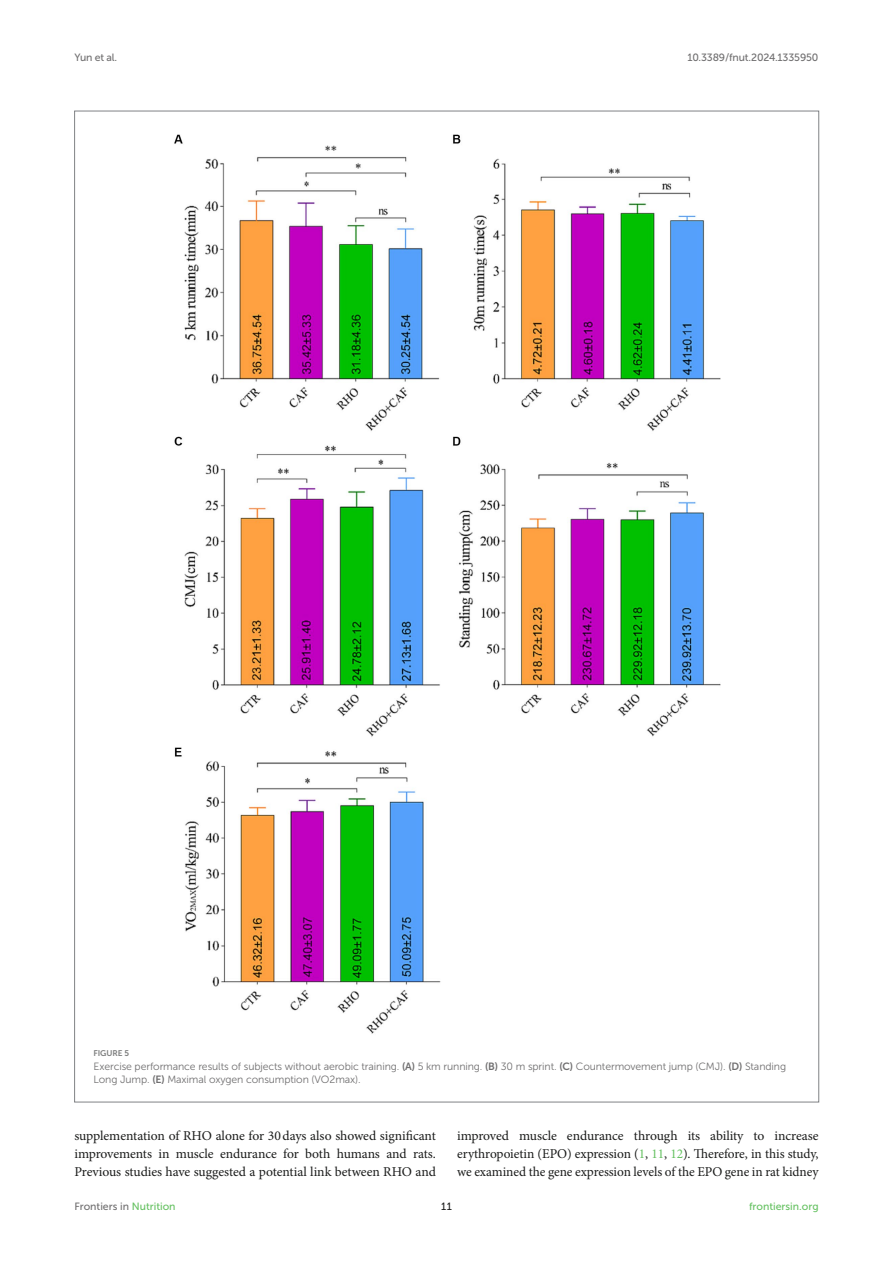
<style>
.page{position:relative;width:893px;height:1263px;background:#fff}
.page>*{position:absolute;margin:0;border:0;box-sizing:border-box;transform-origin:0 0}
.TEXT_FLUSH{font:13.5px/18px "Minion Pro";letter-spacing:-.005em;color:#1b1c1b;text-align:justify}
.FIG_LEG{font:10.5px/13.5px "Museo Sans 300";letter-spacing:-.01em;color:#706f70}
.t1{font:10.5px "Museo Sans 500";letter-spacing:-.015em;color:#706f70}
.t2{font:10.5px "Museo Sans 500";color:#65c161}
.t3{font:10.5px "Museo Sans 500";color:#1b1c1b}
.FIG_HD{font:8.25px "Museo Sans 700";letter-spacing:-.01em;color:#7e7f7f}
.s1{font-family:"Museo Sans 700"}
.s2{color:#65c161}
</style>
<div class="page">
<img style="left:174px;top:134px;width:547px;height:900px">
<p class="t1" style="left:74px;top:51px;width:44px">Yun et al.</p>
<p class="t1" style="left:687px;top:51px;width:133px">10.3389/fnut.2024.1335950</p>
<p class="FIG_HD" style="left:94px;top:1049px;width:37px">FIGURE 5</p>
<p class="FIG_LEG" style="left:94px;top:1059px;width:694px">Exercise performance results of subjects without aerobic training. <span class="s1">(A)</span> 5 km running. <span class="s1">(B)</span> 30 m sprint. <span class="s1">(C)</span> Countermovement jump (CMJ). <span class="s1">(D)</span> Standing<br>Long Jump. <span class="s1">(E)</span> Maximal oxygen consumption (VO2max).</p>
<p class="TEXT_FLUSH" style="left:74px;top:1127px;width:363px">supplementation of RHO alone for 30days also showed significant improvements in muscle endurance for both humans and rats.<br>Previous studies have suggested a potential link between RHO and</p>
<p class="TEXT_FLUSH" style="left:457px;top:1127px;width:363px">improved muscle endurance through its ability to increase erythropoietin (EPO) expression (<span class="s2">1</span>, <span class="s2">11</span>, <span class="s2">12</span>). Therefore, in this study, we examined the gene expression levels of the EPO gene in rat kidney</p>
<p class="t1" style="left:74px;top:1200px;width:103px">Frontiers in <span class="s2">Nutrition</span></p>
<p class="t3" style="left:441px;top:1200px;width:12px">11</p>
<p class="t2" style="left:749px;top:1200px;width:71px">frontiersin.org</p>
</div>
